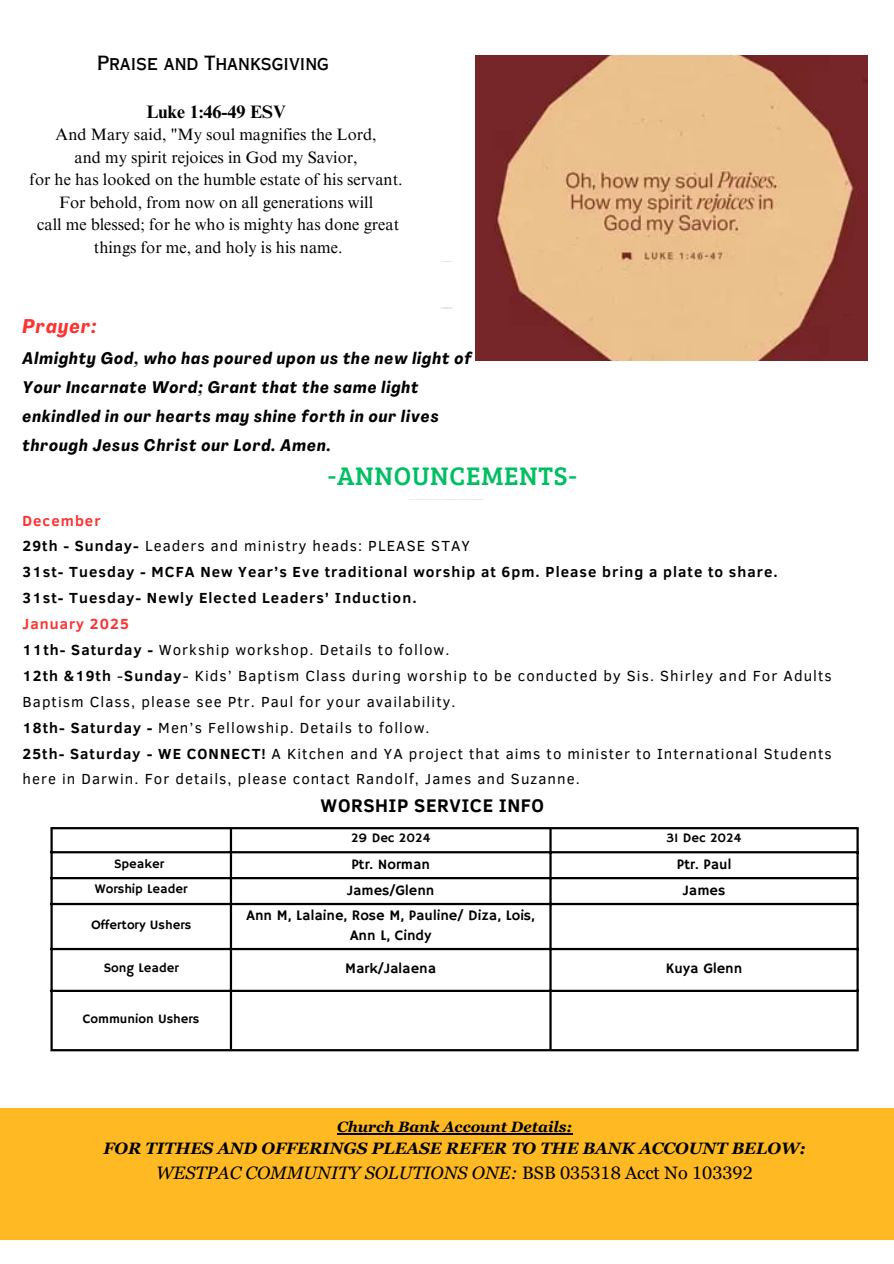
<style>
.page{position:relative;width:894px;height:1264px;background:#fff}
.page>*{position:absolute;margin:0;border:0;box-sizing:border-box;transform-origin:0 0}
.t1{font:26.25px "Bree Serif";letter-spacing:.03em;color:#00bf63}
.t2{font:19.5px "Copperplate Gothic LT Pro 30 AB";color:#000}
.t3{font:italic 700 condensed 19.5px "Agrandir";letter-spacing:.07em;color:#ff3131}
.t4{font:700 18.75px "Clear Sans";letter-spacing:.03em;color:#000001}
.t5{font:italic 18px "Georgia Pro";color:#000}
.t6{font:700 18px "Times NRMT Pro";color:#000}
.t7{font:16.5px/22.5px "Times NRMT Pro";color:#000;text-align:center}
.t8{font:italic 700 condensed 16.5px/29.1px "Agrandir";letter-spacing:.07em;color:#000001}
.t9{font:italic 700 16.5px "Georgia Pro";color:#000}
.t10{font:15px/25.8px "Clear Sans";letter-spacing:.07em;color:#000}
.t11{font:italic 700 15px "Georgia Pro";color:#000}
.t12{font:14.55px/19.5px "Hammersmith One";color:#000;text-align:center}
.t13{font:13.05px "Hammersmith One";color:#000}
.s1{font-weight:700;color:#ff3131}
.s2{font-weight:700}
.s3{font-style:normal}
</style>
<div class="page">
<img style="left:476px;top:56px;width:391px;height:305px">
<div style="left:0;top:1108px;width:893px;height:131px;background:#ffb923"></div>
<hr style="left:50px;top:829px;width:3px;height:220px;background:#000">
<hr style="left:230px;top:829px;width:2px;height:220px;background:#000">
<hr style="left:549px;top:829px;width:2px;height:220px;background:#000">
<hr style="left:856px;top:829px;width:2px;height:220px;background:#000">
<hr style="left:50px;top:827px;width:808px;height:2px;background:#000">
<hr style="left:50px;top:851px;width:808px;height:2px;background:#000">
<hr style="left:50px;top:877px;width:808px;height:2px;background:#000">
<hr style="left:50px;top:902px;width:808px;height:3px;background:#000">
<hr style="left:50px;top:947px;width:808px;height:3px;background:#000">
<hr style="left:50px;top:989px;width:808px;height:3px;background:#000">
<hr style="left:50px;top:1049px;width:808px;height:2px;background:#000">
<hr style="left:337px;top:1133px;width:235px;height:1px;background:#000">
<svg style="left:656px;top:300px;width:16px;height:2px"></svg>
<p class="t2" style="left:97px;top:56px;width:233px">Praise and Thanksgiving</p>
<p class="t6" style="left:146px;top:105px;width:141px">Luke 1:46-49 ESV</p>
<p class="t7" style="left:30px;top:125px;width:374px">And Mary said, "My soul magnifies the Lord,<br>and my spirit rejoices in God my Savior,<br>for he has looked on the humble estate of his servant.<br>For behold, from now on all generations will<br>call me blessed; for he who is mighty has done great things for me, and holy is his name.</p>
<h5 class="t3" style="left:23px;top:318px;width:75px">Prayer:</h5>
<h5 class="t8" style="left:23px;top:345px;width:450px">Almighty God, who has poured upon us the new light of Your Incarnate Word; Grant that the same light enkindled in our hearts may shine forth in our lives through Jesus Christ our Lord. Amen.</h5>
<p class="t1" style="left:328px;top:457px;width:250px">-ANNOUNCEMENTS-</p>
<h3 class="t10" style="left:23px;top:506px;width:810px"><span class="s1">December<br></span><span class="s2">29th - Sunday-</span> Leaders and ministry heads: PLEASE STAY<br><span class="s2">31st- Tuesday - MCFA New Year’s Eve traditional worship at 6pm. Please bring a plate to share.<br>31st- Tuesday- Newly Elected Leaders’ Induction.<br></span><span class="s1">January 2025<br></span><span class="s2">11th- Saturday -</span> Workship workshop. Details to follow.<br><span class="s2">12th &amp;19th</span> -<span class="s2">Sunday</span>- Kids’ Baptism Class during worship to be conducted by Sis. Shirley and For Adults Baptism Class, please see Ptr. Paul for your availability.<br><span class="s2">18th- Saturday -</span> Men’s Fellowship. Details to follow.<br><span class="s2">25th- Saturday - WE CONNECT!</span> A Kitchen and YA project that aims to minister to International Students here in Darwin. For details, please contact Randolf, James and Suzanne.</h3>
<p class="t4" style="left:320px;top:792px;width:225px">WORSHIP SERVICE INFO</p>
<p class="t13" style="left:351px;top:830px;width:81px">29 Dec 2024</p>
<h4 class="t13" style="left:666px;top:830px;width:76px">31 Dec 2024</h4>
<p class="t13" style="left:114px;top:855px;width:51px">Speaker</p>
<p class="t12" style="left:351px;top:854px;width:80px">Ptr. Norman</p>
<p class="t12" style="left:676px;top:854px;width:56px">Ptr. Paul</p>
<h1 class="t13" style="left:95px;top:881px;width:94px">Worship Leader</h1>
<p class="t12" style="left:347px;top:880px;width:89px">James/Glenn</p>
<h5 class="t12" style="left:682px;top:880px;width:44px">James</h5>
<h2 class="t13" style="left:91px;top:917px;width:102px">Offertory Ushers</h2>
<p class="t12" style="left:246px;top:906px;width:290px">Ann M, Lalaine, Rose M, Pauline/ Diza, Lois,<br>Ann L, Cindy</p>
<p class="t13" style="left:104px;top:960px;width:76px">Song Leader</p>
<p class="t12" style="left:345px;top:959px;width:92px">Mark/Jalaena</p>
<p class="t12" style="left:665px;top:959px;width:78px">Kuya Glenn</p>
<p class="t13" style="left:83px;top:1010px;width:118px">Communion Ushers</p>
<p class="t11" style="left:337px;top:1118px;width:236px">Church Bank Account Details:</p>
<p class="t9" style="left:103px;top:1138px;width:703px">FOR TITHES AND OFFERINGS PLEASE REFER TO THE BANK ACCOUNT BELOW:</p>
<p class="t5" style="left:156px;top:1162px;width:598px">WESTPAC COMMUNITY SOLUTIONS ONE: <span class="s3">BSB 035318 Acct No 103392</span></p>
</div>
